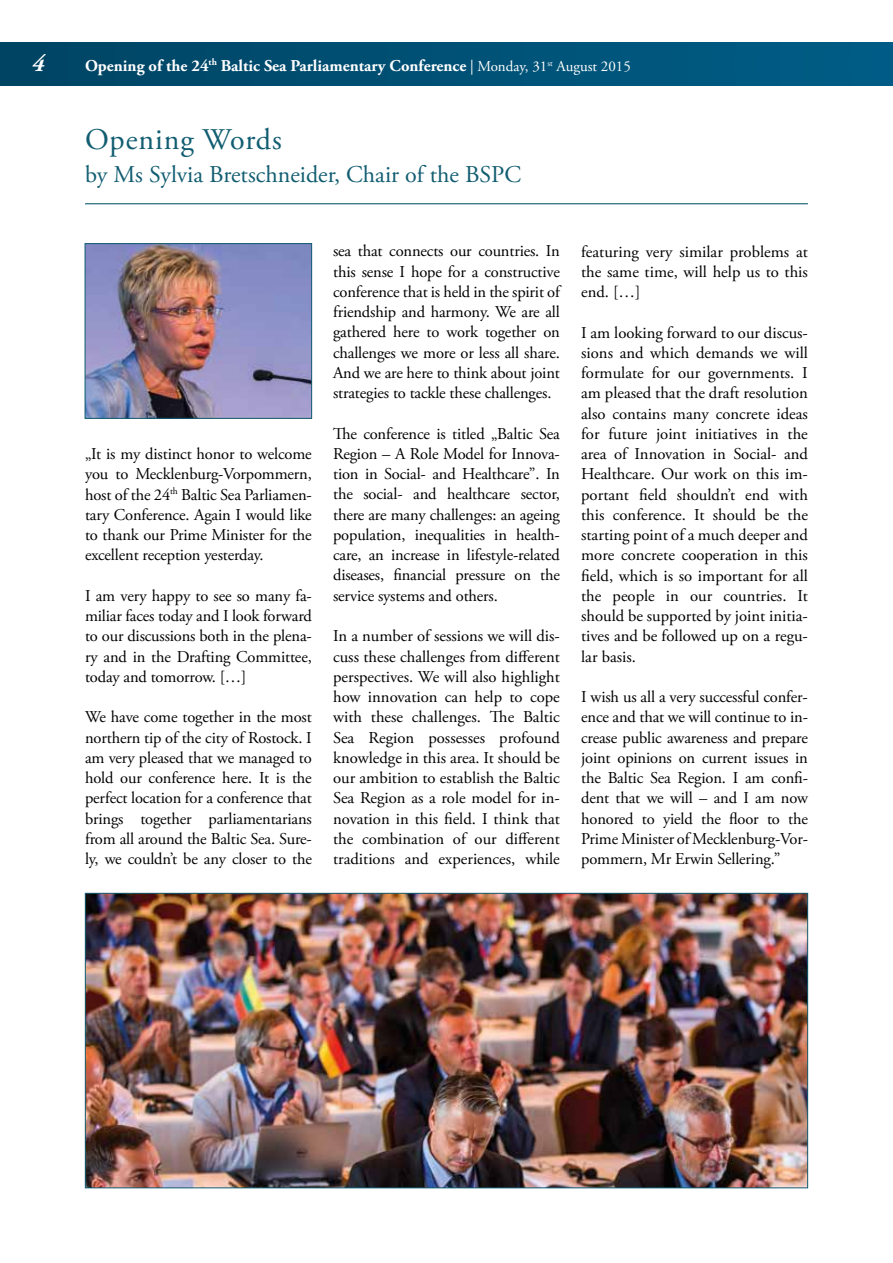
<style>
.page{position:relative;width:893px;height:1263px;background:#fff}
.page>*{position:absolute;margin:0;border:0;box-sizing:border-box;transform-origin:0 0}
.t1{font:30px "Adobe Garamond Pro";letter-spacing:.03em;color:#115d71}
.t2{font:24px "Adobe Garamond Pro";color:#115d71}
.t3{font:italic 700 24px "Adobe Garamond Pro";color:#fff}
.t4{font:16.5px/20.2px "Adobe Garamond Pro";letter-spacing:-.01em;color:#000;text-align:justify}
.t5{font:700 16.5px "Adobe Garamond Pro";color:#fff}
.s1{font-weight:400;font-size:15px}
</style>
<div class="page">
<div style="left:0;top:43px;width:893px;height:42px;background:linear-gradient(to right,#004463,#005d87)"></div>
<img style="left:87px;top:245px;width:223px;height:172px">
<div style="left:85px;top:243px;width:227px;height:176px;border:1px solid #115d71"></div>
<img style="left:87px;top:895px;width:719px;height:291px">
<hr style="left:85px;top:203px;width:723px;height:1px;background:#115d71">
<h2 class="t3" style="left:32px;top:50px;width:14px">4</h2>
<p class="t5" style="left:85px;top:56px;width:547px">Opening of the 24<sup>th</sup> Baltic Sea Parliamentary Conference <span class="s1">| Monday, 31</span><sup>st</sup> <span class="s1">August 2015</span></p>
<h1 class="t1" style="left:85px;top:122px;width:198px">Opening Words</h1>
<h2 class="t2" style="left:85px;top:160px;width:438px">by Ms Sylvia Bretschneider, Chair of the BSPC</h2>
<p class="t4" style="left:85px;top:444px;width:228px">„It is my distinct honor to welcome you to Mecklenburg-Vorpommern, host of the 24<sup>th</sup> Baltic Sea Parliamen&shy;tary Conference. Again I would like to thank our Prime Minister for the excellent reception yesterday.</p>
<p class="t4" style="left:85px;top:586px;width:228px">I am very happy to see so many fa&shy;miliar faces today and I look forward to our discussions both in the plena&shy;ry and in the Drafting Committee, today and tomorrow. […]</p>
<p class="t4" style="left:85px;top:707px;width:228px">We have come together in the most northern tip of the city of Rostock. I am very pleased that we managed to hold our conference here. It is the perfect location for a conference that brings together parliamentarians from all around the Baltic Sea. Sure&shy;ly, we couldn’t be any closer to the</p>
<p class="t4" style="left:333px;top:242px;width:228px">sea that connects our countries. In this sense I hope for a constructive conference that is held in the spirit of friendship and harmony. We are all gathered here to work together on challenges we more or less all share.<br>And we are here to think about joint strategies to tackle these challenges.</p>
<p class="t4" style="left:333px;top:424px;width:228px">The conference is titled „Baltic Sea Region – A Role Model for Innova&shy;tion in Social- and Healthcare”. In the social- and healthcare sector, there are many challenges: an ageing population, inequalities in health&shy;care, an increase in lifestyle-related diseases, financial pressure on the service systems and others.</p>
<p class="t4" style="left:333px;top:626px;width:228px">In a number of sessions we will dis&shy;cuss these challenges from different perspectives. We will also highlight how innovation can help to cope with these challenges. The Baltic Sea Region possesses profound knowledge in this area. It should be our ambition to establish the Baltic Sea Region as a role model for in&shy;novation in this field. I think that the combination of our different traditions and experiences, while</p>
<p class="t4" style="left:581px;top:242px;width:228px">featuring very similar problems at the same time, will help us to this end. […]</p>
<p class="t4" style="left:581px;top:323px;width:228px">I am looking forward to our discus&shy;sions and which demands we will formulate for our governments. I am pleased that the draft resolution also contains many concrete ideas for future joint initiatives in the area of Innovation in Social- and Healthcare. Our work on this im&shy;portant field shouldn’t end with this conference. It should be the starting point of a much deeper and more concrete cooperation in this field, which is so important for all the people in our countries. It should be supported by joint initia&shy;tives and be followed up on a regu&shy;lar basis.</p>
<p class="t4" style="left:581px;top:687px;width:228px">I wish us all a very successful confer&shy;ence and that we will continue to in&shy;crease public awareness and prepare joint opinions on current issues in the Baltic Sea Region. I am confi&shy;dent that we will – and I am now honored to yield the floor to the Prime Minister of Mecklenburg-Vor&shy;pommern, Mr Erwin Sellering.”</p>
</div>
